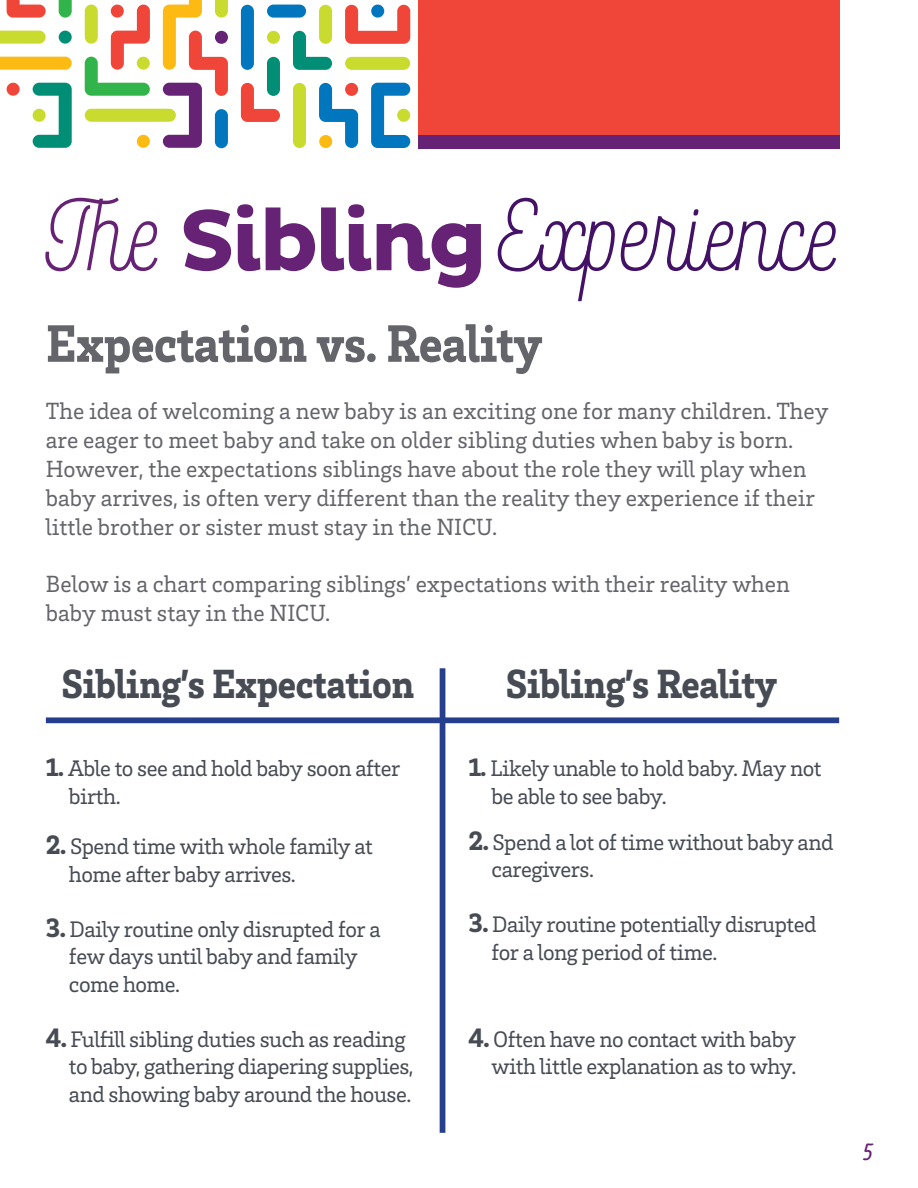
<style>
.page{position:relative;width:918px;height:1188px;background:#fff}
.page>*{position:absolute;margin:0;border:0;box-sizing:border-box;transform-origin:0 0}
.CH_Brix_White_Header{font:88.35px "Rockeby Sc One";color:#431266}
.t1{font:900 54px "Brix Slab";letter-spacing:-.01em;color:#63656a;scale:.94 1}
.t2{font:900 41.7px "Brix Slab";letter-spacing:-.01em;color:#464b54;scale:.94 1}
.t3{font:24px/28.8px "Brix Slab";color:#63656a}
.t4{font:23.1px/27.6px "Brix Slab";letter-spacing:-.02em;color:#464b54}
.t5{font:900 21px "Rockeby Sc Two";color:#662274;scale:1.1 1}
.s1{color:#662274}
.s2{font-family:"Pluto";font-weight:700;color:#662274}
.s3{font-weight:900;font-size:25.95px}
.s4{font-weight:900;font-size:27.3px}
</style>
<div class="page">
<div style="left:418px;top:135px;width:421px;height:13px;background:#662274"></div>
<div style="left:418px;top:0;width:421px;height:135px;background:#ef4639"></div>
<svg style="left:59px;top:0;width:13px;height:18px"></svg>
<svg style="left:345px;top:5px;width:65px;height:39px"></svg>
<div style="left:267px;top:5px;width:39px;height:13px;background:#0076be;border-radius:7px"></div>
<svg style="left:0;top:0;width:46px;height:44px"></svg>
<div style="left:59px;top:31px;width:13px;height:13px;background:#008e77;border-radius:50%"></div>
<svg style="left:163px;top:0;width:65px;height:148px"></svg>
<svg style="left:85px;top:5px;width:65px;height:91px"></svg>
<div style="left:85px;top:109px;width:91px;height:13px;background:#cadb2f;border-radius:7px"></div>
<svg style="left:0;top:57px;width:72px;height:13px"></svg>
<svg style="left:33px;top:83px;width:39px;height:65px"></svg>
<div style="left:33px;top:109px;width:13px;height:13px;background:#cadb2f;border-radius:7px"></div>
<div style="left:7px;top:83px;width:13px;height:13px;background:#ef4639;border-radius:7px"></div>
<div style="left:137px;top:135px;width:13px;height:13px;background:#fcba13;border-radius:50%"></div>
<div style="left:371px;top:5px;width:13px;height:13px;background:#0076be;border-radius:50%"></div>
<svg style="left:319px;top:83px;width:39px;height:65px"></svg>
<div style="left:345px;top:57px;width:65px;height:13px;background:#cadb2f;border-radius:7px"></div>
<div style="left:345px;top:83px;width:13px;height:13px;background:#ef4639;border-radius:50%"></div>
<div style="left:319px;top:135px;width:13px;height:13px;background:#fcba13;border-radius:50%"></div>
<div style="left:319px;top:5px;width:13px;height:39px;background:#cadb2f;border-radius:7px"></div>
<div style="left:267px;top:57px;width:13px;height:39px;background:#008e77;border-radius:7px"></div>
<div style="left:215px;top:109px;width:13px;height:39px;background:#0076be;border-radius:7px"></div>
<svg style="left:293px;top:31px;width:39px;height:39px"></svg>
<svg style="left:241px;top:83px;width:39px;height:39px"></svg>
<div style="left:293px;top:83px;width:13px;height:65px;background:#cadb2f;border-radius:7px"></div>
<div style="left:241px;top:5px;width:13px;height:65px;background:#0076be;border-radius:7px"></div>
<div style="left:267px;top:31px;width:13px;height:13px;background:#cadb2f;border-radius:50%"></div>
<div style="left:215px;top:31px;width:13px;height:13px;background:#662274;border-radius:7px"></div>
<svg style="left:371px;top:83px;width:39px;height:65px"></svg>
<div style="left:440px;top:668px;width:5px;height:465px;background:#253f8e"></div>
<div style="left:46px;top:717px;width:793px;height:6px;background:#253f8e"></div>
<p class="CH_Brix_White_Header" style="left:46px;top:188px;width:795px"><span class="s1">The</span> <span class="s2">Sibling</span>Experience</p>
<p class="t1" style="left:46px;top:308px;width:530px">Expectation vs. Reality</p>
<p class="t3" style="left:46px;top:396px;width:784px">The idea of welcoming a new baby is an exciting one for many children. They are eager to meet baby and take on older sibling duties when baby is born.<br>However, the expectations siblings have about the role they will play when baby arrives, is often very different than the reality they experience if their little brother or sister must stay in the NICU.</p>
<p class="t3" style="left:46px;top:569px;width:746px">Below is a chart comparing siblings’ expectations with their reality when baby must stay in the NICU.</p>
<p class="t2" style="left:62px;top:657px;width:377px">Sibling’s Expectation</p>
<p class="t2" style="left:506px;top:657px;width:290px">Sibling’s Reality</p>
<p class="t4" style="left:69px;top:753px;width:333px;text-indent:-23px"><span class="s3">1.</span> Able to see and hold baby soon after birth.</p>
<p class="t4" style="left:69px;top:832px;width:306px;text-indent:-23px"><span class="s4">2.</span> Spend time with whole family at home after baby arrives.</p>
<p class="t4" style="left:69px;top:914px;width:313px;text-indent:-23px"><span class="s4">3.</span> Daily routine only disrupted for a few days until baby and family come home.</p>
<p class="t4" style="left:69px;top:1024px;width:346px;text-indent:-23px"><span class="s4">4.</span> Fulfill sibling duties such as reading to baby, gathering diapering supplies, and showing baby around the house.</p>
<p class="t4" style="left:491px;top:753px;width:332px;text-indent:-23px"><span class="s3">1.</span> Likely unable to hold baby. May not be able to see baby.</p>
<p class="t4" style="left:491px;top:827px;width:344px;text-indent:-23px"><span class="s4">2.</span> Spend a lot of time without baby and caregivers.</p>
<p class="t4" style="left:491px;top:910px;width:327px;text-indent:-23px"><span class="s4">3.</span> Daily routine potentially disrupted for a long period of time.</p>
<p class="t4" style="left:468px;top:1025px;width:329px;text-align:right"><span class="s4">4.</span> Often have no contact with baby with little explanation as to why.</p>
<p class="t5" style="left:863px;top:1140px;width:10px">5</p>
</div>
